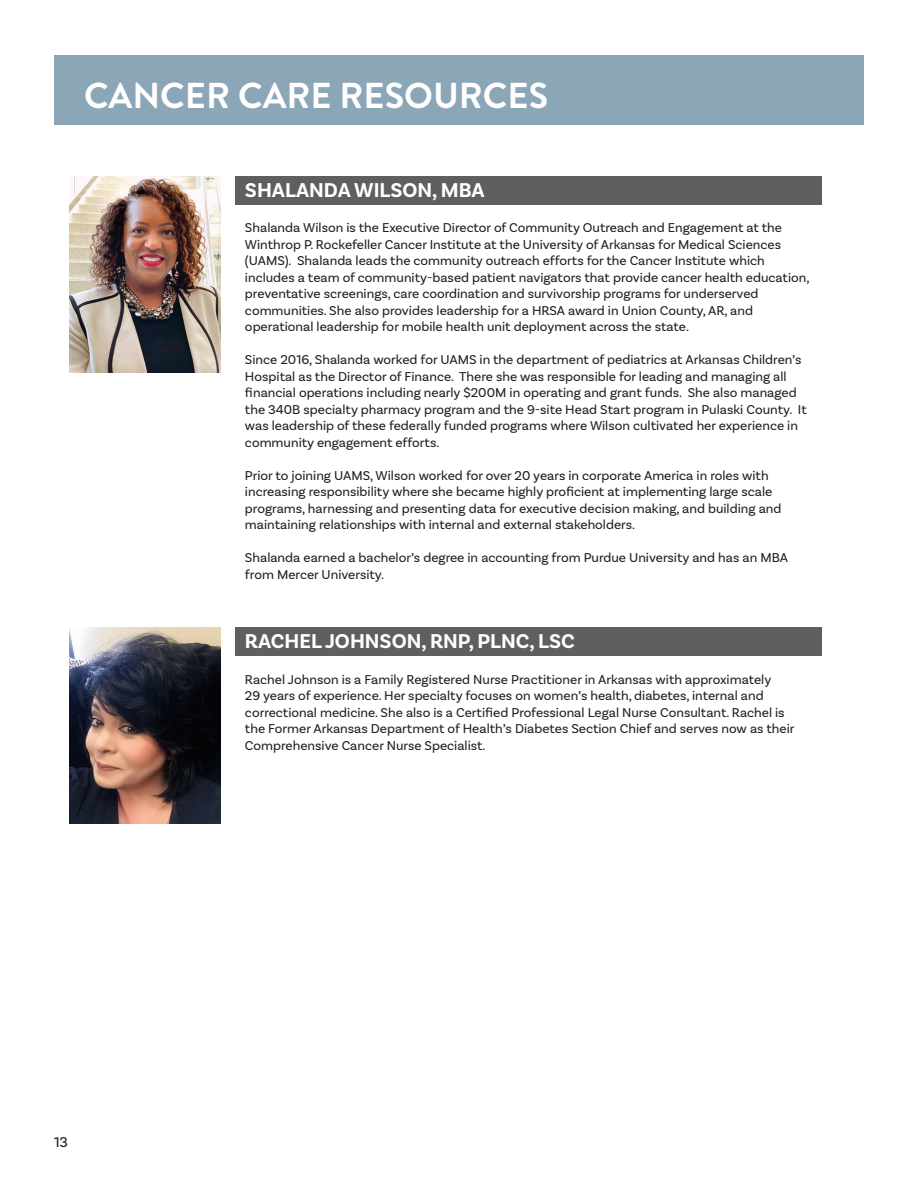
<style>
.page{position:relative;width:918px;height:1188px;background:#fff}
.page>*{position:absolute;margin:0;border:0;box-sizing:border-box;transform-origin:0 0}
.t1{font:700 36px "Brandon Grotesque";color:#fff}
.t2{font:700 21px "Basic Sans";color:#fff}
.t3{font:15px "Basic Sans";color:#231f20}
.t4{font:13.5px/16.5px "Basic Sans";color:#231f20}
</style>
<div class="page">
<div style="left:54px;top:55px;width:810px;height:70px;background:#8ba6b6"></div>
<div style="left:235px;top:628px;width:586px;height:28px;background:#615e5e"></div>
<div style="left:235px;top:176px;width:586px;height:29px;background:#615e5e"></div>
<img style="left:70px;top:628px;width:150px;height:195px">
<img style="left:70px;top:176px;width:150px;height:196px">
<h1 class="t1" style="left:84px;top:70px;width:466px">CANCER CARE RESOURCES</h1>
<h2 class="t2" style="left:245px;top:178px;width:241px">SHALANDA WILSON, MBA</h2>
<p class="t4" style="left:245px;top:220px;width:566px">Shalanda Wilson is the Executive Director of Community Outreach and Engagement at the Winthrop P. Rockefeller Cancer Institute at the University of Arkansas for Medical Sciences (UAMS). Shalanda leads the community outreach efforts for the Cancer Institute which includes a team of community-based patient navigators that provide cancer health education, preventative screenings, care coordination and survivorship programs for underserved communities. She also provides leadership for a HRSA award in Union County, AR, and operational leadership for mobile health unit deployment across the state.</p>
<p class="t4" style="left:245px;top:351px;width:563px">Since 2016, Shalanda worked for UAMS in the department of pediatrics at Arkansas Children’s Hospital as the Director of Finance. There she was responsible for leading and managing all financial operations including nearly $200M in operating and grant funds. She also managed the 340B specialty pharmacy program and the 9-site Head Start program in Pulaski County. It was leadership of these federally funded programs where Wilson cultivated her experience in community engagement efforts.</p>
<p class="t4" style="left:245px;top:467px;width:538px">Prior to joining UAMS, Wilson worked for over 20 years in corporate America in roles with increasing responsibility where she became highly proficient at implementing large scale programs, harnessing and presenting data for executive decision making, and building and maintaining relationships with internal and external stakeholders.</p>
<p class="t4" style="left:245px;top:549px;width:545px">Shalanda earned a bachelor’s degree in accounting from Purdue University and has an MBA from Mercer University.</p>
<h2 class="t2" style="left:245px;top:629px;width:331px">RACHEL JOHNSON, RNP, PLNC, LSC</h2>
<p class="t4" style="left:245px;top:671px;width:551px">Rachel Johnson is a Family Registered Nurse Practitioner in Arkansas with approximately<br>29 years of experience. Her specialty focuses on women’s health, diabetes, internal and correctional medicine. She also is a Certified Professional Legal Nurse Consultant. Rachel is the Former Arkansas Department of Health’s Diabetes Section Chief and serves now as their Comprehensive Cancer Nurse Specialist.</p>
<p class="t3" style="left:54px;top:1133px;width:16px">13</p>
</div>
